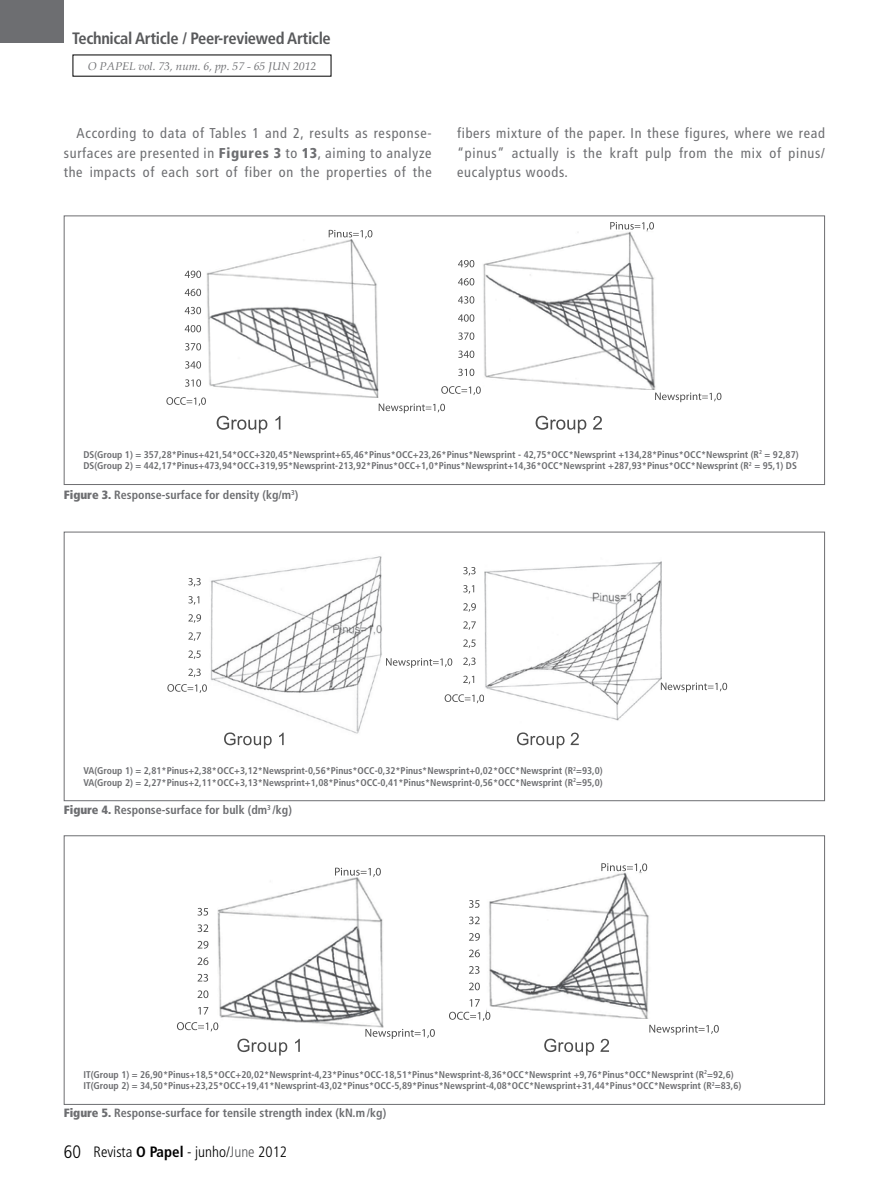
<style>
.page{position:relative;width:893px;height:1191px;background:#fff}
.page>*{position:absolute;margin:0;border:0;box-sizing:border-box;transform-origin:0 0}
.t1{font:700 condensed 16.5px "Frutiger LT Std";letter-spacing:-.02em;color:#58595b}
.t2{font:300 condensed 15px "Frutiger LT Std";color:#000}
.t3{font:condensed 14.25px/19.5px "Frutiger LT Std";letter-spacing:.05em;color:#6d6e71;text-align:justify}
.t4{font:700 condensed 12px "Frutiger LT Std";color:#6d6e71}
.t5{font:italic 11.25px "Book Antiqua";color:#6d6e71}
.t6{font:700 condensed 9.75px/11.7px "Frutiger LT Std";color:#6d6e71}
.s1{font-weight:900}
.s2{font-size:18px}
.s3{font-weight:700}
.s4{color:#58595b}
</style>
<div class="page">
<div style="left:0;top:0;width:64px;height:43px;background:#6d6e71"></div>
<svg style="left:217px;top:416px;width:50px;height:17px"></svg>
<svg style="left:275px;top:416px;width:5px;height:13px"></svg>
<svg style="left:536px;top:416px;width:50px;height:17px"></svg>
<svg style="left:593px;top:416px;width:9px;height:13px"></svg>
<img style="left:206px;top:239px;width:173px;height:159px">
<img style="left:483px;top:231px;width:173px;height:159px">
<svg style="left:329px;top:230px;width:43px;height:9px"></svg>
<svg style="left:610px;top:222px;width:44px;height:9px"></svg>
<svg style="left:379px;top:403px;width:66px;height:10px"></svg>
<svg style="left:655px;top:392px;width:66px;height:10px"></svg>
<svg style="left:441px;top:386px;width:40px;height:9px"></svg>
<svg style="left:166px;top:397px;width:40px;height:9px"></svg>
<svg style="left:185px;top:271px;width:16px;height:7px"></svg>
<svg style="left:185px;top:289px;width:16px;height:7px"></svg>
<svg style="left:185px;top:307px;width:16px;height:7px"></svg>
<svg style="left:185px;top:325px;width:16px;height:7px"></svg>
<svg style="left:185px;top:343px;width:16px;height:7px"></svg>
<svg style="left:185px;top:361px;width:16px;height:7px"></svg>
<svg style="left:185px;top:379px;width:16px;height:8px"></svg>
<svg style="left:458px;top:260px;width:16px;height:7px"></svg>
<svg style="left:458px;top:278px;width:16px;height:7px"></svg>
<svg style="left:458px;top:296px;width:16px;height:8px"></svg>
<svg style="left:458px;top:314px;width:16px;height:8px"></svg>
<svg style="left:458px;top:332px;width:16px;height:8px"></svg>
<svg style="left:458px;top:350px;width:16px;height:8px"></svg>
<svg style="left:458px;top:369px;width:16px;height:7px"></svg>
<div style="left:64px;top:835px;width:761px;height:269px;border:1px solid #6d6e71"></div>
<img style="left:210px;top:556px;width:172px;height:178px">
<svg style="left:167px;top:684px;width:40px;height:9px"></svg>
<svg style="left:445px;top:694px;width:39px;height:9px"></svg>
<svg style="left:188px;top:578px;width:13px;height:8px"></svg>
<svg style="left:188px;top:596px;width:11px;height:9px"></svg>
<svg style="left:188px;top:614px;width:13px;height:9px"></svg>
<svg style="left:188px;top:632px;width:13px;height:9px"></svg>
<svg style="left:188px;top:650px;width:13px;height:9px"></svg>
<svg style="left:188px;top:668px;width:13px;height:9px"></svg>
<svg style="left:224px;top:732px;width:48px;height:16px"></svg>
<svg style="left:279px;top:732px;width:5px;height:13px"></svg>
<svg style="left:517px;top:732px;width:48px;height:16px"></svg>
<svg style="left:571px;top:732px;width:8px;height:13px"></svg>
<img style="left:484px;top:561px;width:178px;height:160px">
<svg style="left:386px;top:658px;width:66px;height:10px"></svg>
<svg style="left:661px;top:682px;width:66px;height:10px"></svg>
<svg style="left:463px;top:567px;width:13px;height:8px"></svg>
<svg style="left:463px;top:585px;width:11px;height:8px"></svg>
<svg style="left:463px;top:603px;width:13px;height:9px"></svg>
<svg style="left:463px;top:621px;width:13px;height:9px"></svg>
<svg style="left:463px;top:639px;width:13px;height:9px"></svg>
<svg style="left:463px;top:657px;width:13px;height:9px"></svg>
<svg style="left:463px;top:675px;width:11px;height:9px"></svg>
<img style="left:218px;top:877px;width:165px;height:150px">
<img style="left:489px;top:872px;width:160px;height:146px">
<svg style="left:335px;top:867px;width:46px;height:10px"></svg>
<svg style="left:601px;top:863px;width:46px;height:9px"></svg>
<svg style="left:177px;top:1022px;width:41px;height:9px"></svg>
<svg style="left:197px;top:908px;width:11px;height:7px"></svg>
<svg style="left:197px;top:924px;width:11px;height:8px"></svg>
<svg style="left:198px;top:941px;width:10px;height:7px"></svg>
<svg style="left:198px;top:957px;width:10px;height:8px"></svg>
<svg style="left:198px;top:974px;width:10px;height:7px"></svg>
<svg style="left:198px;top:990px;width:10px;height:8px"></svg>
<svg style="left:198px;top:1007px;width:10px;height:7px"></svg>
<svg style="left:469px;top:900px;width:10px;height:7px"></svg>
<svg style="left:469px;top:916px;width:11px;height:8px"></svg>
<svg style="left:469px;top:933px;width:11px;height:7px"></svg>
<svg style="left:469px;top:949px;width:11px;height:8px"></svg>
<svg style="left:469px;top:966px;width:10px;height:7px"></svg>
<svg style="left:469px;top:982px;width:11px;height:8px"></svg>
<svg style="left:449px;top:999px;width:41px;height:22px"></svg>
<svg style="left:365px;top:1029px;width:70px;height:10px"></svg>
<svg style="left:649px;top:1024px;width:70px;height:10px"></svg>
<svg style="left:237px;top:1038px;width:50px;height:17px"></svg>
<svg style="left:295px;top:1038px;width:5px;height:13px"></svg>
<svg style="left:544px;top:1038px;width:50px;height:17px"></svg>
<svg style="left:600px;top:1038px;width:9px;height:13px"></svg>
<h1 class="t1" style="left:72px;top:28px;width:260px">Technical Article / Peer-reviewed Article</h1>
<p class="t5" style="left:88px;top:58px;width:230px">O PAPEL vol. 73, num. 6, pp. 57 - 65 JUN 2012</p>
<h3 class="t3" style="left:64px;top:124px;width:369px;text-indent:13px">According to data of Tables 1 and 2, results as response&shy;surfaces are presented in <span class="s1">Figures 3</span> to <span class="s1">13</span>, aiming to analyze the impacts of each sort of fiber on the properties of the</h3>
<h3 class="t3" style="left:457px;top:124px;width:369px">fibers mixture of the paper. In these figures, where we read “pinus” actually is the kraft pulp from the mix of pinus/ eucalyptus woods.</h3>
<p class="t6" style="left:83px;top:448px;width:717px">DS(Group 1) = 357,28*Pinus+421,54*OCC+320,45*Newsprint+65,46*Pinus*OCC+23,26*Pinus*Newsprint - 42,75*OCC*Newsprint +134,28*Pinus*OCC*Newsprint (R<sup>2</sup> = 92,87)<br>DS(Group 2) = 442,17*Pinus+473,94*OCC+319,95*Newsprint-213,92*Pinus*OCC+1,0*Pinus*Newsprint+14,36*OCC*Newsprint +287,93*Pinus*OCC*Newsprint (R<sup>2</sup> = 95,1) DS</p>
<p class="t4" style="left:64px;top:488px;width:236px"><span class="s1">Figure 3.</span> Response-surface for density (kg/m<sup>3</sup>)</p>
<p class="t6" style="left:83px;top:764px;width:521px">VA(Group 1) = 2,81*Pinus+2,38*OCC+3,12*Newsprint-0,56*Pinus*OCC-0,32*Pinus*Newsprint+0,02*OCC*Newsprint (R<sup>2</sup>=93,0)<br>VA(Group 2) = 2,27*Pinus+2,11*OCC+3,13*Newsprint+1,08*Pinus*OCC-0,41*Pinus*Newsprint-0,56*OCC*Newsprint (R<sup>2</sup>=95,0)</p>
<p class="t4" style="left:64px;top:802px;width:230px"><span class="s1">Figure 4.</span> Response-surface for bulk (dm<sup>3</sup> /kg)</p>
<p class="t6" style="left:83px;top:1068px;width:659px">IT(Group 1) = 26,90*Pinus+18,5*OCC+20,02*Newsprint-4,23*Pinus*OCC-18,51*Pinus*Newsprint-8,36*OCC*Newsprint +9,76*Pinus*OCC*Newsprint (R<sup>2</sup>=92,6)<br>IT(Group 2) = 34,50*Pinus+23,25*OCC+19,41*Newsprint-43,02*Pinus*OCC-5,89*Pinus*Newsprint-4,08*OCC*Newsprint+31,44*Pinus*OCC*Newsprint (R<sup>2</sup>=83,6)</p>
<p class="t4" style="left:64px;top:1106px;width:324px"><span class="s1">Figure 5.</span> Response-surface for tensile strength index (kN.m/kg)</p>
<h2 class="t2" style="left:64px;top:1142px;width:225px"><span class="s2">60</span> Revista <span class="s3">O Papel</span> - junho/<span class="s4">June</span> 2012</h2>
</div>
